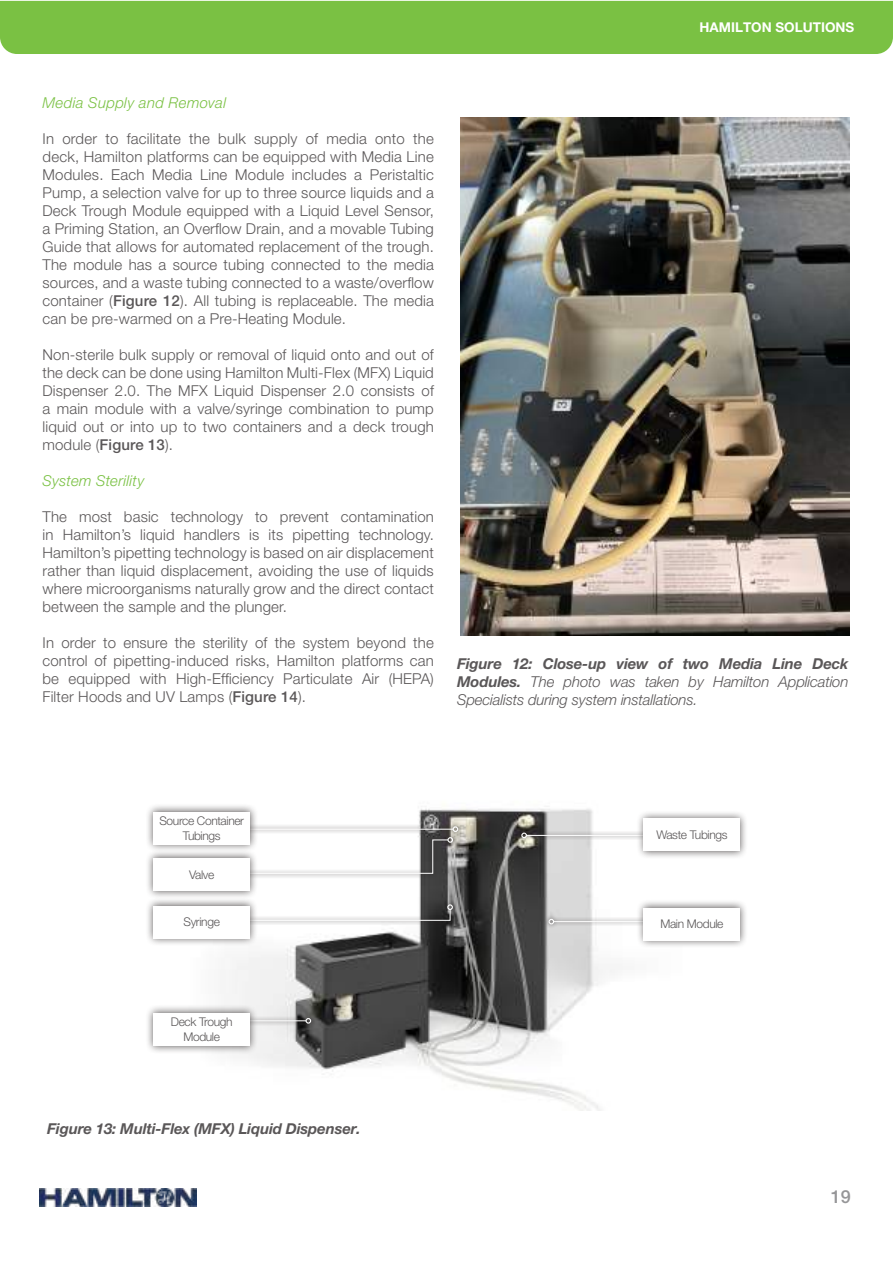
<style>
.page{position:relative;width:893px;height:1263px;background:#fff}
.page>*{position:absolute;margin:0;border:0;box-sizing:border-box;transform-origin:0 0}
.t1{font:500 18px "Helvetica Neue LT Pro";color:#969698}
.t2{font:300 15px/18px "Helvetica Neue LT Pro";letter-spacing:.01em;color:#5a5758;text-align:justify}
.t3{font:italic 300 15px/18px "Helvetica Neue LT Pro";letter-spacing:-.01em;color:#5a5758;text-align:justify}
.t4{font:italic 700 15px "Helvetica Neue LT Pro";letter-spacing:-.01em;color:#5a5758}
.t5{font:italic 300 15px "Helvetica Neue LT Pro";letter-spacing:.02em;color:#7ac143}
.t6{font:700 13.5px "Helvetica Neue LT Pro";color:#fff}
.t7{font:300 12px/14.4px "Helvetica Neue LT Pro";letter-spacing:-.03em;color:#5a5758;text-align:center}
.s1{font-weight:500}
.s2{font-weight:700}
</style>
<div class="page">
<img style="left:40px;top:1188px;width:157px;height:18px">
<div style="left:0;top:1px;width:893px;height:53px;background:#7ac143"></div>
<img style="left:232px;top:809px;width:383px;height:301px">
<svg style="left:258px;top:822px;width:205px;height:14px"></svg>
<svg style="left:258px;top:874px;width:199px;height:4px"></svg>
<svg style="left:258px;top:826px;width:200px;height:48px"></svg>
<svg style="left:258px;top:900px;width:199px;height:25px"></svg>
<svg style="left:258px;top:904px;width:195px;height:17px"></svg>
<svg style="left:258px;top:1014px;width:57px;height:14px"></svg>
<hr style="left:241px;top:1020px;width:65px;height:1px;background:#fff">
<svg style="left:306px;top:1018px;width:5px;height:5px"></svg>
<svg style="left:517px;top:828px;width:119px;height:14px"></svg>
<hr style="left:526px;top:835px;width:128px;height:1px;background:#fff">
<svg style="left:521px;top:832px;width:6px;height:6px"></svg>
<svg style="left:544px;top:915px;width:92px;height:14px"></svg>
<hr style="left:554px;top:921px;width:94px;height:1px;background:#fff">
<svg style="left:549px;top:919px;width:5px;height:5px"></svg>
<div style="left:145px;top:803px;width:113px;height:49px;background:#241f1f;opacity:.75"></div>
<div style="left:154px;top:812px;width:96px;height:32px;background:#fff"></div>
<div style="left:636px;top:810px;width:112px;height:49px;background:#241f1f;opacity:.75"></div>
<div style="left:644px;top:818px;width:96px;height:33px;background:#fff"></div>
<div style="left:636px;top:899px;width:112px;height:49px;background:#241f1f;opacity:.75"></div>
<div style="left:644px;top:908px;width:96px;height:32px;background:#fff"></div>
<div style="left:145px;top:850px;width:113px;height:49px;background:#241f1f;opacity:.75"></div>
<div style="left:154px;top:858px;width:96px;height:33px;background:#fff"></div>
<div style="left:145px;top:897px;width:113px;height:49px;background:#241f1f;opacity:.75"></div>
<div style="left:154px;top:906px;width:96px;height:32px;background:#fff"></div>
<div style="left:145px;top:1004px;width:113px;height:50px;background:#241f1f;opacity:.75"></div>
<div style="left:154px;top:1013px;width:96px;height:33px;background:#fff"></div>
<img style="left:460px;top:117px;width:390px;height:519px">
<p class="t6" style="left:699px;top:19px;width:156px">HAMILTON SOLUTIONS</p>
<p class="t5" style="left:43px;top:94px;width:185px">Media Supply and Removal</p>
<p class="t2" style="left:43px;top:129px;width:393px">In order to facilitate the bulk supply of media onto the deck, Hamilton platforms can be equipped with Media Line Modules. Each Media Line Module includes a Peristaltic Pump, a selection valve for up to three source liquids and a Deck Trough Module equipped with a Liquid Level Sensor, a Priming Station, an Overflow Drain, and a movable Tubing Guide that allows for automated replacement of the trough.<br>The module has a source tubing connected to the media sources, and a waste tubing connected to a waste/overflow container (<span class="s1">Figure 12</span>). All tubing is replaceable. The media can be pre-warmed on a Pre-Heating Module.</p>
<p class="t2" style="left:43px;top:345px;width:393px">Non-sterile bulk supply or removal of liquid onto and out of the deck can be done using Hamilton Multi-Flex (MFX) Liquid Dispenser 2.0. The MFX Liquid Dispenser 2.0 consists of a main module with a valve/syringe combination to pump liquid out or into up to two containers and a deck trough module (<span class="s1">Figure 13</span>).</p>
<p class="t5" style="left:43px;top:472px;width:103px">System Sterility</p>
<p class="t2" style="left:43px;top:507px;width:393px">The most basic technology to prevent contamination in Hamilton’s liquid handlers is its pipetting technology.<br>Hamilton’s pipetting technology is based on air displacement rather than liquid displacement, avoiding the use of liquids where microorganisms naturally grow and the direct contact between the sample and the plunger.</p>
<p class="t2" style="left:43px;top:633px;width:393px">In order to ensure the sterility of the system beyond the control of pipetting-induced risks, Hamilton platforms can be equipped with High-Efficiency Particulate Air (HEPA)<br>Filter Hoods and UV Lamps (<span class="s1">Figure 14</span>).</p>
<p class="t3" style="left:457px;top:654px;width:393px"><span class="s2">Figure 12: Close-up view of two Media Line Deck Modules.</span> The photo was taken by Hamilton Application Specialists during system installations.</p>
<p class="t7" style="left:159px;top:813px;width:86px">Source Container<br>Tubings</p>
<p class="t7" style="left:189px;top:867px;width:27px">Valve</p>
<p class="t7" style="left:184px;top:915px;width:38px">Syringe</p>
<p class="t7" style="left:171px;top:1014px;width:63px">Deck Trough<br>Module</p>
<p class="t4" style="left:47px;top:1119px;width:315px">Figure 13: Multi-Flex (MFX) Liquid Dispenser.</p>
<p class="t7" style="left:656px;top:827px;width:73px">Waste Tubings</p>
<p class="t7" style="left:660px;top:917px;width:65px">Main Module</p>
<p class="t1" style="left:831px;top:1185px;width:22px">19</p>
</div>
